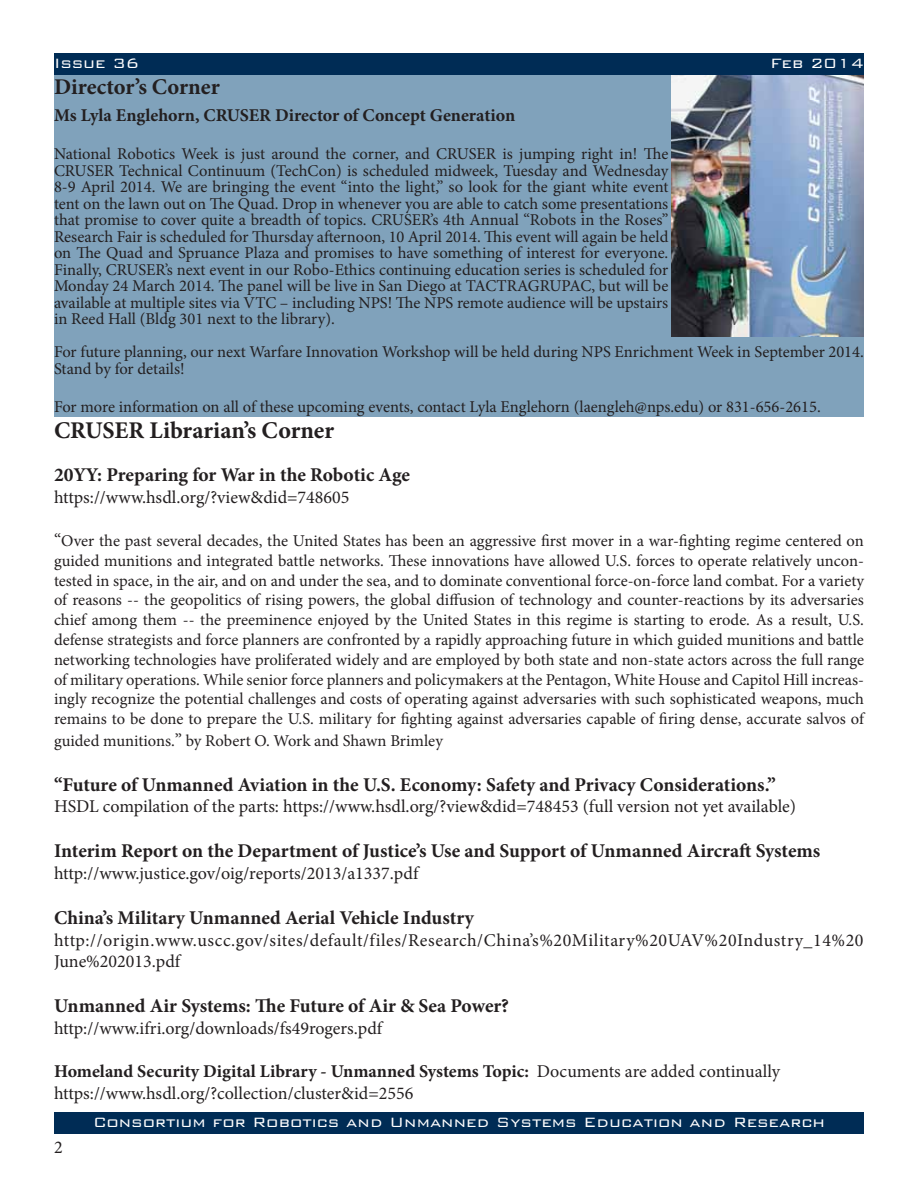
<style>
.page{position:relative;width:918px;height:1188px;background:#fff}
.page>*{position:absolute;margin:0;border:0;box-sizing:border-box;transform-origin:0 0}
.t1{font:700 24px "Minion Pro";color:#231f20}
.t2{font:700 22.5px "Minion Pro";color:#231f20}
.t3{font:700 19.5px "Minion Pro";letter-spacing:-.01em;color:#231f20}
.t4{font:18px/21.6px "Minion Pro";color:#231f20}
.t5{font:18px/21.6px "Minion Pro";letter-spacing:.03em;color:#231f20}
.t6{font:300 18px "Bank Gothic";color:#fff}
.t7{font:700 18px "Minion Pro";color:#231f20}
.t8{font:16.5px/16.5px "Minion Pro";color:#231f20;text-align:justify}
.s1{font-size:18px}
.s2{font-weight:700}
</style>
<div class="page">
<div style="left:54px;top:53px;width:810px;height:22px;background:#002c55"></div>
<div style="left:54px;top:1112px;width:810px;height:22px;background:#002c55"></div>
<div style="left:54px;top:75px;width:810px;height:341px;background:#80a2bb"></div>
<img style="left:671px;top:76px;width:193px;height:261px">
<p class="t6" style="left:54px;top:49px;width:87px">Issue 36</p>
<p class="t6" style="left:770px;top:49px;width:95px">Feb 2014</p>
<h2 class="t2" style="left:54px;top:71px;width:167px">Director’s Corner</h2>
<p class="t7" style="left:54px;top:103px;width:463px">Ms Lyla Englehorn, CRUSER Director of Concept Generation</p>
<p class="t8" style="left:54px;top:146px;width:616px">National Robotics Week is just around the corner, and CRUSER is jumping right in! The CRUSER Technical Continuum (TechCon) is scheduled midweek, Tuesday and Wednesday 8-9 April 2014. We are bringing the event “into the light,” so look for the giant white event tent on the lawn out on The Quad. Drop in whenever you are able to catch some presentations that promise to cover quite a breadth of topics. CRUSER’s 4th Annual “Robots in the Roses” Research Fair is scheduled for Thursday afternoon, 10 April 2014. This event will again be held on The Quad and Spruance Plaza and promises to have something of interest for everyone.<br>Finally, CRUSER’s next event in our Robo-Ethics continuing education series is scheduled for Monday 24 March 2014. The panel will be live in San Diego at TACTRAGRUPAC, but will be available at multiple sites via VTC – including NPS! The NPS remote audience will be upstairs in Reed Hall (Bldg 301 next to the library).</p>
<p class="t8" style="left:54px;top:344px;width:811px">For future planning, our next Warfare Innovation Workshop will be held during NPS Enrichment Week in September 2014.<br>Stand by for details!</p>
<p class="t8" style="left:54px;top:399px;width:768px">For more information on all of these upcoming events, contact Lyla Englehorn (laengleh@nps.edu) or 831-656-2615.</p>
<h1 class="t1" style="left:54px;top:414px;width:282px">CRUSER Librarian’s Corner</h1>
<p class="t3" style="left:54px;top:461px;width:358px">20YY: Preparing for War in the Robotic Age</p>
<p class="t4" style="left:54px;top:486px;width:297px">https://www.hsdl.org/?view&amp;did=748605</p>
<p class="t8" style="left:54px;top:531px;width:812px;line-height:19.8px"><span class="s1">“</span>Over the past several decades, the United States has been an aggressive first mover in a war-fighting regime centered on guided munitions and integrated battle networks. These innovations have allowed U.S. forces to operate relatively uncon&shy;tested in space, in the air, and on and under the sea, and to dominate conventional force-on-force land combat. For a variety of reasons -- the geopolitics of rising powers, the global diffusion of technology and counter-reactions by its adversaries chief among them -- the preeminence enjoyed by the United States in this regime is starting to erode. As a result, U.S. defense strategists and force planners are confronted by a rapidly approaching future in which guided munitions and battle networking technologies have proliferated widely and are employed by both state and non-state actors across the full range of military operations. While senior force planners and policymakers at the Pentagon, White House and Capitol Hill increas&shy;ingly recognize the potential challenges and costs of operating against adversaries with such sophisticated weapons, much remains to be done to prepare the U.S. military for fighting against adversaries capable of firing dense, accurate salvos of</p>
<p class="t8" style="left:54px;top:732px;width:391px">guided munitions.<span class="s1">”</span> by Robert O. Work and Shawn Brimley</p>
<p class="t3" style="left:54px;top:771px;width:723px">“Future of Unmanned Aviation in the U.S. Economy: Safety and Privacy Considerations.”</p>
<p class="t4" style="left:54px;top:796px;width:744px">HSDL compilation of the parts: https://www.hsdl.org/?view&amp;did=748453 (full version not yet available)</p>
<p class="t3" style="left:54px;top:837px;width:768px">Interim Report on the Department of Justice’s Use and Support of Unmanned Aircraft Systems</p>
<p class="t4" style="left:54px;top:863px;width:366px">http://www.justice.gov/oig/reports/2013/a1337.pdf</p>
<p class="t3" style="left:54px;top:904px;width:421px">China’s Military Unmanned Aerial Vehicle Industry</p>
<p class="t5" style="left:54px;top:929px;width:811px">http://origin.www.uscc.gov/sites/default/files/Research/China’s%20Military%20UAV%20Industry_14%20<br>June%202013.pdf</p>
<p class="t3" style="left:54px;top:992px;width:457px">Unmanned Air Systems: The Future of Air &amp; Sea Power?</p>
<p class="t4" style="left:54px;top:1017px;width:330px">http://www.ifri.org/downloads/fs49rogers.pdf</p>
<p class="t4" style="left:54px;top:1061px;width:728px"><span class="s2">Homeland Security Digital Library - Unmanned Systems Topic:</span> Documents are added continually https://www.hsdl.org/?collection/cluster&amp;id=2556</p>
<p class="t4" style="left:54px;top:1137px;width:10px">2</p>
<p class="t6" style="left:93px;top:1108px;width:734px">Consortium for Robotics and Unmanned Systems Education and Research</p>
</div>
